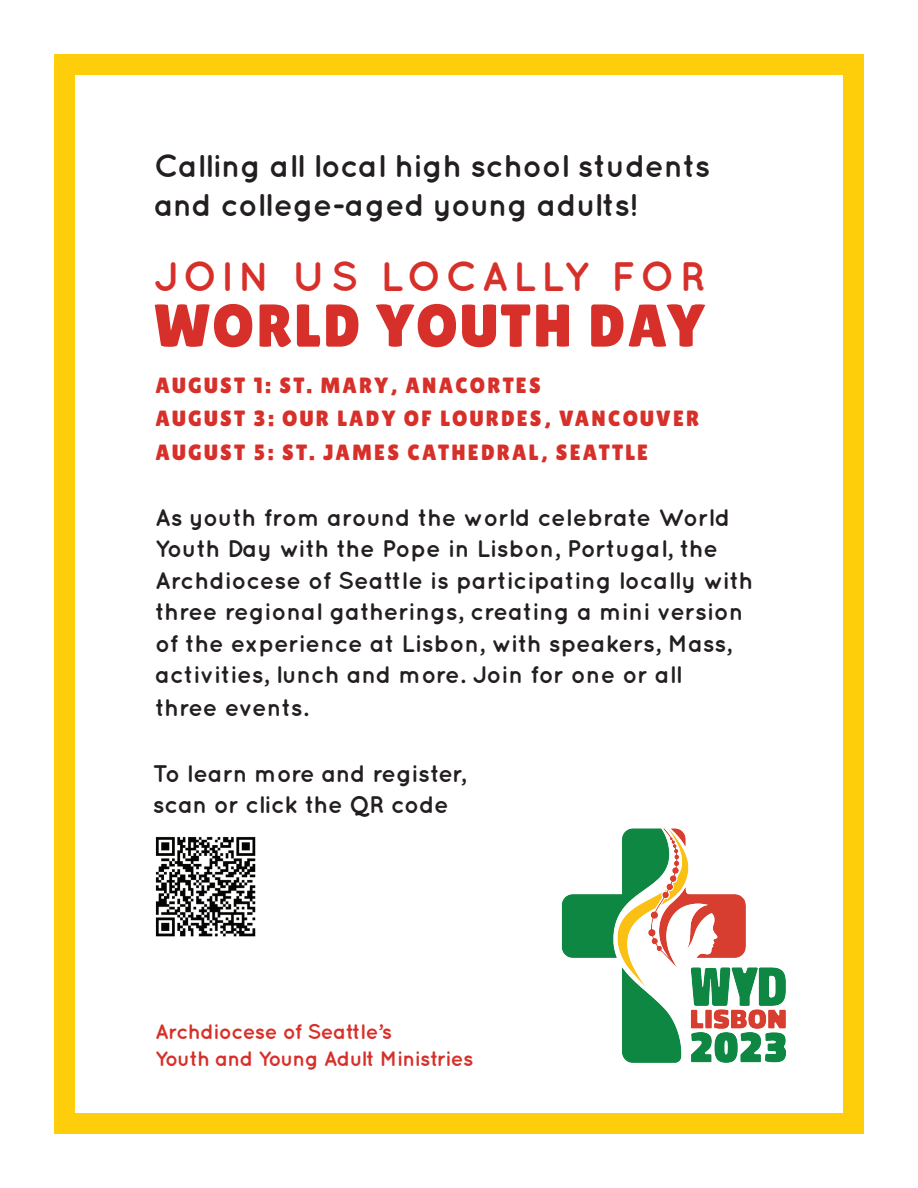
<style>
.page{position:relative;width:918px;height:1188px;background:#fff}
.page>*{position:absolute;margin:0;border:0;box-sizing:border-box;transform-origin:0 0}
.t1{font:60.3px "Lilita One";letter-spacing:.04em;color:#d7302a}
.t2{font:700 41.1px "Quicksand";letter-spacing:.11em;color:#d7302a}
.t3{font:700 31.5px/39px "Quicksand";letter-spacing:-.01em;color:#231f20}
.t4{font:700 24px/31.8px "Quicksand";color:#231f20}
.t5{font:22.05px/33.8px "Lilita One";letter-spacing:.1em;color:#d7302a}
.t6{font:700 21px/27px "Quicksand";letter-spacing:-.025em;color:#d7302a}
</style>
<div class="page">
<div style="left:54px;top:54px;width:810px;height:1080px;border:21px solid #fdce09"></div>
<img style="left:561px;top:828px;width:226px;height:235px">
<img style="left:155px;top:837px;width:101px;height:100px">
<h3 class="t3" style="left:154px;top:145px;width:558px">Calling all local high school students and college-aged young adults!</h3>
<h2 class="t2" style="left:154px;top:252px;width:554px">JOIN US LOCALLY FOR</h2>
<h1 class="t1" style="left:154px;top:291px;width:552px">WORLD YOUTH DAY</h1>
<p class="t5" style="left:156px;top:368px;width:545px">AUGUST 1: ST. MARY, ANACORTES<br>AUGUST 3: OUR LADY OF LOURDES, VANCOUVER<br>AUGUST 5: ST. JAMES CATHEDRAL, SEATTLE</p>
<p class="t4" style="left:155px;top:501px;width:600px">As youth from around the world celebrate World Youth Day with the Pope in Lisbon, Portugal, the Archdiocese of Seattle is participating locally with three regional gatherings, creating a mini version of the experience at Lisbon, with speakers, Mass, activities, lunch and more. Join for one or all<br>three events.</p>
<p class="t4" style="left:153px;top:757px;width:314px">To learn more and register, scan or click the QR code</p>
<p class="t6" style="left:155px;top:1018px;width:320px">Archdiocese of Seattle’s<br>Youth and Young Adult Ministries</p>
</div>
